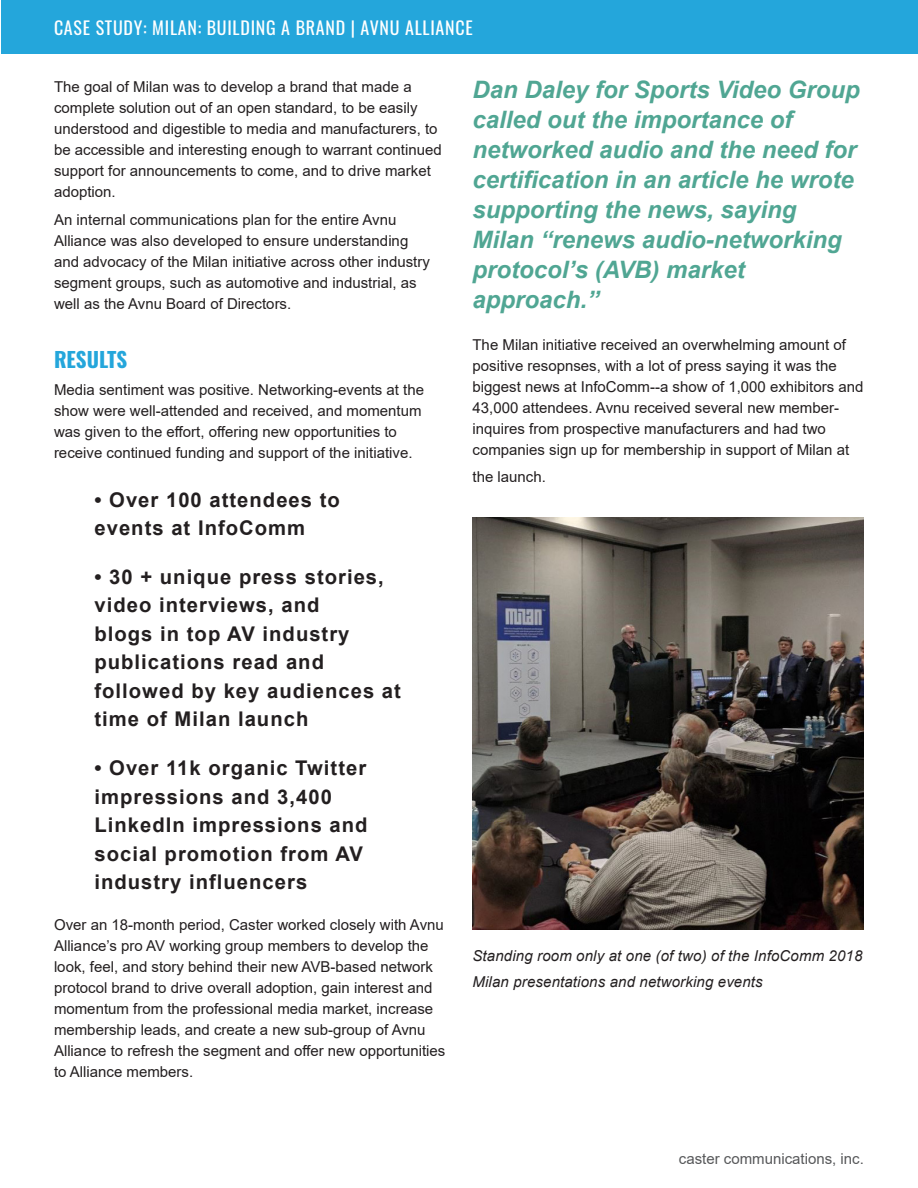
<style>
.page{position:relative;width:918px;height:1188px;background:#fff}
.page>*{position:absolute;margin:0;border:0;box-sizing:border-box;transform-origin:0 0}
.paragraph{font:italic 700 24px/30px "Arial";color:#50a693}
.heading_2{font:700 21px "Oswald";color:#24a6db}
.paragraph-2{font:700 20.25px/28.5px "Arial";letter-spacing:.05em;color:#231f20}
.t1{font:18px "Oswald";letter-spacing:.04em;color:#fff}
.paragraph-3{font:15px/21px "Arial";color:#231f20}
.paragraph-4{font:italic 15px/25.5px "Arial";letter-spacing:.01em;color:#231f20}
.t2{font:15px "Arial";color:#57585a}
</style>
<div class="page">
<div style="left:1px;top:0;width:917px;height:54px;background:#24a6db"></div>
<img style="left:472px;top:518px;width:392px;height:412px">
<p class="t1" style="left:54px;top:12px;width:420px">CASE STUDY: MILAN: BUILDING A BRAND | AVNU ALLIANCE</p>
<p class="paragraph-3" style="left:54px;top:76px;width:389px">The goal of Milan was to develop a brand that made a complete solution out of an open standard, to be easily understood and digestible to media and manufacturers, to be accessible and interesting enough to warrant continued support for announcements to come, and to drive market adoption.</p>
<p class="paragraph-3" style="left:54px;top:209px;width:377px">An internal communications plan for the entire Avnu Alliance was also developed to ensure understanding and advocacy of the Milan initiative across other industry segment groups, such as automotive and industrial, as well as the Avnu Board of Directors.</p>
<p class="heading_2" style="left:54px;top:349px;width:75px">RESULTS</p>
<p class="paragraph-3" style="left:54px;top:379px;width:372px">Media sentiment was positive. Networking-events at the show were well-attended and received, and momentum was given to the effort, offering new opportunities to receive continued funding and support of the initiative.</p>
<p class="paragraph-2" style="left:94px;top:485px;width:247px">• Over 100 attendees to events at InfoComm</p>
<p class="paragraph-2" style="left:94px;top:563px;width:308px">• 30 + unique press stories, video interviews, and<br>blogs in top AV industry publications read and followed by key audiences at time of Milan launch</p>
<p class="paragraph-2" style="left:94px;top:754px;width:275px">• Over 11k organic Twitter impressions and 3,400<br>LinkedIn impressions and social promotion from AV industry influencers</p>
<p class="paragraph-3" style="left:54px;top:914px;width:393px">Over an 18-month period, Caster worked closely with Avnu Alliance’s pro AV working group members to develop the look, feel, and story behind their new AVB-based network protocol brand to drive overall adoption, gain interest and momentum from the professional media market, increase membership leads, and create a new sub-group of Avnu Alliance to refresh the segment and offer new opportunities to Alliance members.</p>
<p class="paragraph" style="left:472px;top:76px;width:389px">Dan Daley for Sports Video Group called out the importance of networked audio and the need for certification in an article he wrote supporting the news, saying<br>Milan “renews audio-networking protocol’s (AVB) market approach.”</p>
<p class="paragraph-3" style="left:472px;top:334px;width:393px">The Milan initiative received an overwhelming amount of positive resopnses, with a lot of press saying it was the biggest news at InfoComm--a show of 1,000 exhibitors and 43,000 attendees. Avnu received several new member&shy;inquires from prospective manufacturers and had two companies sign up for membership in support of Milan at</p>
<p class="paragraph-3" style="left:472px;top:466px;width:75px">the launch.</p>
<p class="paragraph-4" style="left:472px;top:944px;width:391px">Standing room only at one (of two) of the InfoComm 2018<br>Milan presentations and networking events</p>
<p class="t2" style="left:679px;top:1149px;width:187px">caster communications, inc.</p>
</div>
